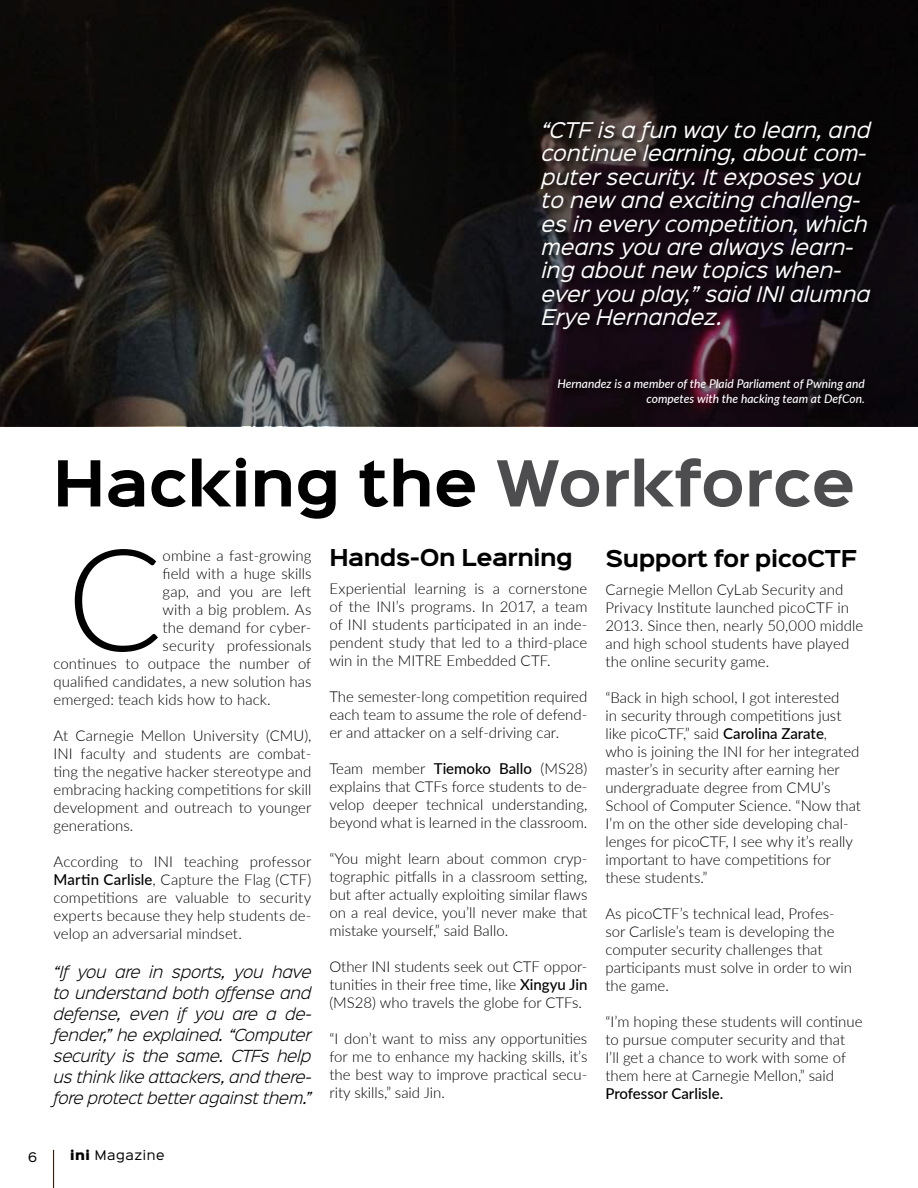
<style>
.page{position:relative;width:918px;height:1188px;background:#fff}
.page>*{position:absolute;margin:0;border:0;box-sizing:border-box;transform-origin:0 0}
.t1{font:300 142.2px "Lato";color:#000}
.t2{font:700 57px "Sinkin Sans 700";color:#000}
.t3{font:700 21px "Sinkin Sans 700";letter-spacing:-.02em;color:#000}
.t4{font:italic 19.5px/23.4px "Sinkin Sans 400";color:#fff}
.t5{font:300 15px/18px "Lato";color:#000;text-align:justify}
.t6{font:italic 300 15px/21px "Sinkin Sans 300";letter-spacing:-.01em;color:#000;text-align:justify}
.t7{font:500 15px "Lato";color:#000}
.t8{font:italic 500 12px/15px "Lato";color:#fff;text-align:right}
.t9{font:12px "Sinkin Sans 400";letter-spacing:.05em;color:#000}
.s1{color:#4d4d4f}
.s2{font-weight:500}
.s3{font-family:"Sinkin Sans 900 X Black"}
</style>
<div class="page">
<hr style="left:53px;top:1150px;width:1px;height:38px;background:#3a1d0d">
<svg style="left:0;top:0;width:918px;height:426px;background:#1e1b19"></svg>
<div style="left:539px;top:120px;width:340px;height:217px;background:#000;opacity:.75"></div>
<div style="left:553px;top:375px;width:322px;height:41px;background:#000;opacity:.75"></div>
<p class="t4" style="left:541px;top:117px;width:331px">“CTF is a fun way to learn, and continue learning, about com&shy;puter security. It exposes you to new and exciting challeng&shy;es in every competition, which means you are always learn&shy;ing about new topics when&shy;ever you play,” said INI alumna<br>Erye Hernandez.</p>
<p class="t8" style="left:557px;top:376px;width:309px">Hernandez is a member of the Plaid Parliament of Pwning and competes with the hacking team at DefCon.</p>
<h2 class="t2" style="left:53px;top:453px;width:804px">Hacking the <span class="s1">Workforce</span></h2>
<h1 class="t1" style="left:66px;top:501px;width:98px">C</h1>
<p class="t5" style="left:163px;top:546px;width:150px">ombine a fast-growing</p>
<h3 class="t3" style="left:329px;top:546px;width:245px">Hands-On Learning</h3>
<p class="t5" style="left:329px;top:579px;width:259px">Experiential learning is a cornerstone of the INI’s programs. In 2017, a team of INI students participated in an inde&shy;pendent study that led to a third-place win in the MITRE Embedded CTF.</p>
<p class="t5" style="left:329px;top:687px;width:259px">The semester-long competition required each team to assume the role of defend&shy;er and attacker on a self-driving car.</p>
<p class="t5" style="left:329px;top:759px;width:260px">Team member <span class="s2">Tiemoko Ballo</span> (MS28) explains that CTFs force students to de&shy;velop deeper technical understanding, beyond what is learned in the classroom.</p>
<p class="t5" style="left:329px;top:849px;width:259px">“You might learn about common cryp&shy;tographic pitfalls in a classroom setting, but after actually exploiting similar flaws on a real device, you’ll never make that mistake yourself,” said Ballo.</p>
<p class="t5" style="left:329px;top:957px;width:259px">Other INI students seek out CTF oppor&shy;tunities in their free time, like <span class="s2">Xingyu Jin </span>(MS28) who travels the globe for CTFs.</p>
<p class="t5" style="left:329px;top:1029px;width:259px">“I don’t want to miss any opportunities for me to enhance my hacking skills, it’s the best way to improve practical secu&shy;rity skills,” said Jin.</p>
<h3 class="t3" style="left:605px;top:547px;width:253px">Support for picoCTF</h3>
<p class="t5" style="left:605px;top:580px;width:259px;text-align:left">Carnegie Mellon CyLab Security and Privacy Institute launched picoCTF in 2013. Since then, nearly 50,000 middle and high school students have played the online security game.</p>
<p class="t5" style="left:605px;top:688px;width:257px;text-align:left">“Back in high school, I got interested<br>in security through competitions just like picoCTF,” said <span class="s2">Carolina Zarate</span>,<br>who is joining the INI for her integrated master’s in security after earning her undergraduate degree from CMU’s School of Computer Science. “Now that I’m on the other side developing chal&shy;lenges for picoCTF, I see why it’s really important to have competitions for these students.”</p>
<p class="t5" style="left:605px;top:904px;width:248px;text-align:left">As picoCTF’s technical lead, Profes&shy;sor Carlisle’s team is developing the computer security challenges that participants must solve in order to win the game.</p>
<p class="t5" style="left:605px;top:1012px;width:259px;text-align:left">“I’m hoping these students will continue to pursue computer security and that<br>I’ll get a chance to work with some of them here at Carnegie Mellon,” said</p>
<p class="t7" style="left:605px;top:1083px;width:119px">Professor Carlisle.</p>
<p class="t5" style="left:163px;top:564px;width:150px">field with a huge skills</p>
<p class="t5" style="left:163px;top:582px;width:150px">gap, and you are left</p>
<p class="t5" style="left:163px;top:600px;width:150px">with a big problem. As</p>
<p class="t5" style="left:163px;top:618px;width:150px">the demand for cyber-</p>
<p class="t5" style="left:163px;top:636px;width:150px">security professionals</p>
<p class="t5" style="left:54px;top:654px;width:259px">continues to outpace the number of</p>
<p class="t5" style="left:54px;top:672px;width:259px">qualified candidates, a new solution has</p>
<p class="t5" style="left:54px;top:690px;width:219px">emerged: teach kids how to hack.</p>
<p class="t5" style="left:54px;top:726px;width:259px">At Carnegie Mellon University (CMU), INI faculty and students are combat&shy;ting the negative hacker stereotype and embracing hacking competitions for skill development and outreach to younger generations.</p>
<p class="t5" style="left:54px;top:852px;width:259px">According to INI teaching professor <span class="s2">Martin Carlisle</span>, Capture the Flag (CTF) competitions are valuable to security experts because they help students de&shy;velop an adversarial mindset.</p>
<p class="t6" style="left:54px;top:960px;width:259px">“If you are in sports, you have to understand both offense and defense, even if you are a de&shy;fender,” he explained. “Computer security is the same. CTFs help us think like attackers, and there&shy;fore protect better against them.”</p>
<p class="t9" style="left:28px;top:1147px;width:10px">6</p>
<p class="t9" style="left:70px;top:1145px;width:96px"><span class="s3">ini</span> Magazine</p>
</div>
